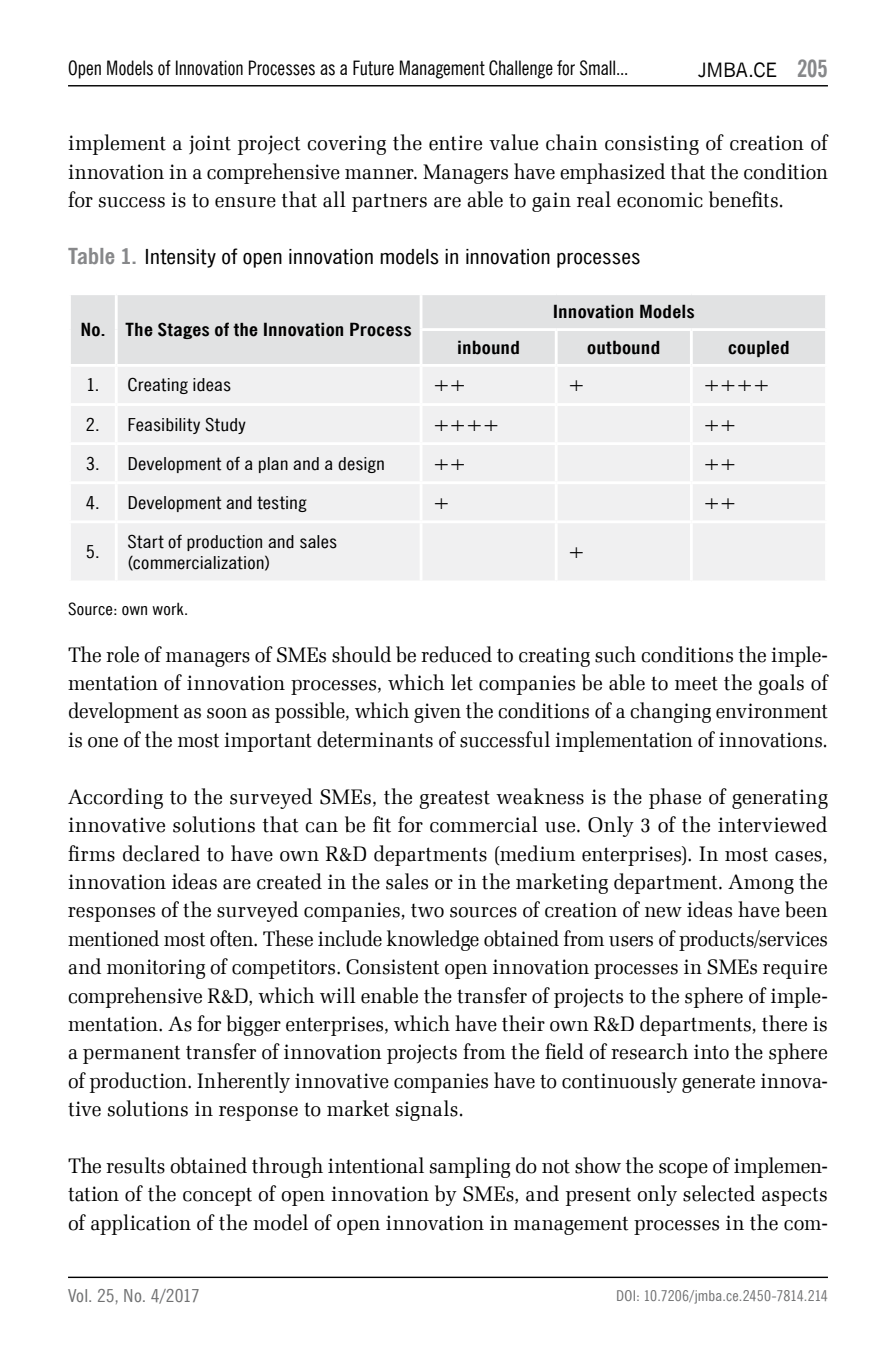
<style>
.page{position:relative;width:896px;height:1361px;background:#fff}
.page>*{position:absolute;margin:0;border:0;box-sizing:border-box;transform-origin:0 0}
.t1{font:21px/28.4px "Zapf Ellipt EU";color:#000;text-align:justify;scale:.96 1}
.t2{font:21px/28.4px "Zapf Ellipt EU";color:#000;text-align:justify;scale:.94 1}
.t3{font:21px/28.4px "Zapf Ellipt EU";color:#000;text-align:justify;scale:.95 1}
.t4{font:21px "News Goth Cn EU";color:#000;scale:1.2 1}
.t5{font:20px "News Goth Cn EU";color:#000}
.t6{font:20px "News Goth EU";letter-spacing:-.01em;color:#000}
.t7{font:18px/21px "News Goth Cn EU";letter-spacing:.005em;color:#000;scale:1.2 1}
.t8{font:700 18px "News Goth Cn EU";letter-spacing:.01em;color:#000;scale:1.2 1}
.t9{font:18px "News Goth Cn EU";letter-spacing:-.005em;color:#707172;scale:1.15 1}
.t10{font:17px "News Goth Cn EU";letter-spacing:.01em;color:#000;scale:1.15 1}
.t11{font:15px "News Goth Cn EU";letter-spacing:.01em;color:#707172;scale:1.1 1}
.s1{font-family:"News Goth Cn EU";font-weight:700;font-size:24px;color:#87888a}
.s2{font-weight:700;font-size:22px;color:#87888a}
</style>
<div class="page">
<hr style="left:68px;top:1276px;width:760px;height:2px;background:#000">
<hr style="left:68px;top:85px;width:760px;height:1px;background:#000">
<div style="left:71px;top:295px;width:754px;height:69px;background:#e1e2e3"></div>
<div style="left:71px;top:367px;width:754px;height:213px;background:#f0f0f1"></div>
<hr style="left:420px;top:328px;width:136px;height:3px;background:#fff">
<hr style="left:556px;top:328px;width:135px;height:3px;background:#fff">
<hr style="left:555px;top:331px;width:2px;height:33px;background:#fff">
<hr style="left:691px;top:328px;width:137px;height:3px;background:#fff">
<hr style="left:690px;top:331px;width:3px;height:33px;background:#fff">
<hr style="left:115px;top:367px;width:3px;height:36px;background:#fff">
<hr style="left:420px;top:367px;width:2px;height:36px;background:#fff">
<hr style="left:555px;top:367px;width:2px;height:36px;background:#fff">
<hr style="left:690px;top:367px;width:3px;height:36px;background:#fff">
<hr style="left:68px;top:403px;width:48px;height:3px;background:#fff">
<hr style="left:116px;top:403px;width:305px;height:3px;background:#fff">
<hr style="left:115px;top:406px;width:3px;height:36px;background:#fff">
<hr style="left:421px;top:403px;width:135px;height:3px;background:#fff">
<hr style="left:420px;top:406px;width:2px;height:36px;background:#fff">
<hr style="left:556px;top:403px;width:135px;height:3px;background:#fff">
<hr style="left:555px;top:406px;width:2px;height:36px;background:#fff">
<hr style="left:691px;top:403px;width:137px;height:3px;background:#fff">
<hr style="left:690px;top:406px;width:3px;height:36px;background:#fff">
<hr style="left:68px;top:442px;width:48px;height:3px;background:#fff">
<hr style="left:116px;top:442px;width:305px;height:3px;background:#fff">
<hr style="left:115px;top:445px;width:3px;height:36px;background:#fff">
<hr style="left:421px;top:442px;width:135px;height:3px;background:#fff">
<hr style="left:420px;top:445px;width:2px;height:36px;background:#fff">
<hr style="left:556px;top:442px;width:135px;height:3px;background:#fff">
<hr style="left:555px;top:445px;width:2px;height:36px;background:#fff">
<hr style="left:691px;top:442px;width:137px;height:3px;background:#fff">
<hr style="left:690px;top:445px;width:3px;height:36px;background:#fff">
<hr style="left:68px;top:481px;width:48px;height:3px;background:#fff">
<hr style="left:116px;top:481px;width:305px;height:3px;background:#fff">
<hr style="left:115px;top:484px;width:3px;height:36px;background:#fff">
<hr style="left:421px;top:481px;width:135px;height:3px;background:#fff">
<hr style="left:420px;top:484px;width:2px;height:36px;background:#fff">
<hr style="left:556px;top:481px;width:135px;height:3px;background:#fff">
<hr style="left:555px;top:484px;width:2px;height:36px;background:#fff">
<hr style="left:691px;top:481px;width:137px;height:3px;background:#fff">
<hr style="left:690px;top:484px;width:3px;height:36px;background:#fff">
<hr style="left:68px;top:520px;width:48px;height:3px;background:#fff">
<hr style="left:116px;top:520px;width:305px;height:3px;background:#fff">
<hr style="left:115px;top:523px;width:3px;height:57px;background:#fff">
<hr style="left:421px;top:520px;width:135px;height:3px;background:#fff">
<hr style="left:420px;top:523px;width:2px;height:57px;background:#fff">
<hr style="left:556px;top:520px;width:135px;height:3px;background:#fff">
<hr style="left:555px;top:523px;width:2px;height:57px;background:#fff">
<hr style="left:691px;top:520px;width:137px;height:3px;background:#fff">
<hr style="left:690px;top:523px;width:3px;height:57px;background:#fff">
<hr style="left:420px;top:295px;width:2px;height:33px;background:#fff">
<hr style="left:420px;top:331px;width:2px;height:33px;background:#fff">
<hr style="left:115px;top:295px;width:3px;height:34px;background:#fff">
<hr style="left:115px;top:329px;width:3px;height:35px;background:#fff">
<p class="t5" style="left:68px;top:56px;width:562px">Open Models of Innovation Processes as a Future Management Challenge for Small...</p>
<p class="t6" style="left:698px;top:58px;width:131px">JMBA.CE <span class="s1">205</span></p>
<p class="t1" style="left:68px;top:129px;width:793px">implement a joint project covering the entire value chain consisting of creation of innovation in a comprehensive manner. Managers have emphasized that the condition for success is to ensure that all partners are able to gain real economic benefits.</p>
<p class="t4" style="left:68px;top:244px;width:478px"><span class="s2">Table 1.</span> Intensity of open innovation models in innovation processes</p>
<p class="t8" style="left:80px;top:318px;width:278px">No. The Stages of the Innovation Process</p>
<p class="t8" style="left:553px;top:301px;width:120px">Innovation Models</p>
<p class="t8" style="left:457px;top:336px;width:54px">inbound</p>
<p class="t8" style="left:587px;top:336px;width:62px">outbound</p>
<p class="t8" style="left:728px;top:336px;width:53px">coupled</p>
<p class="t7" style="left:86px;top:375px;width:122px">1. Creating ideas</p>
<p class="t7" style="left:432px;top:375px;width:30px">++</p>
<p class="t7" style="left:567px;top:375px;width:16px">+</p>
<p class="t7" style="left:702px;top:375px;width:58px">++++</p>
<p class="t7" style="left:86px;top:414px;width:135px">2. Feasibility Study</p>
<p class="t7" style="left:432px;top:414px;width:58px">++++</p>
<p class="t7" style="left:702px;top:414px;width:30px">++</p>
<p class="t7" style="left:86px;top:453px;width:251px">3. Development of a plan and a design</p>
<p class="t7" style="left:432px;top:453px;width:30px">++</p>
<p class="t7" style="left:702px;top:453px;width:30px">++</p>
<p class="t7" style="left:86px;top:492px;width:185px">4. Development and testing</p>
<p class="t7" style="left:432px;top:492px;width:16px">+</p>
<p class="t7" style="left:702px;top:492px;width:30px">++</p>
<p class="t7" style="left:86px;top:542px;width:13px">5.</p>
<p class="t7" style="left:128px;top:531px;width:176px">Start of production and sales (commercialization)</p>
<p class="t7" style="left:567px;top:542px;width:16px">+</p>
<p class="t10" style="left:68px;top:598px;width:106px">Source: own work.</p>
<p class="t2" style="left:68px;top:641px;width:810px">The role of managers of SMEs should be reduced to creating such conditions the imple&shy;mentation of innovation processes, which let companies be able to meet the goals of development as soon as possible, which given the conditions of a changing environment is one of the most important determinants of successful implementation of innovations.</p>
<p class="t1" style="left:68px;top:783px;width:793px">According to the surveyed SMEs, the greatest weakness is the phase of generating innovative solutions that can be fit for commercial use. Only 3 of the interviewed firms declared to have own R&amp;D departments (medium enterprises). In most cases, innovation ideas are created in the sales or in the marketing department. Among the responses of the surveyed companies, two sources of creation of new ideas have been mentioned most often. These include knowledge obtained from users of products/services and monitoring of competitors. Consistent open innovation processes in SMEs require comprehensive R&amp;D, which will enable the transfer of projects to the sphere of imple&shy;mentation. As for bigger enterprises, which have their own R&amp;D departments, there is a permanent transfer of innovation projects from the field of research into the sphere of production. Inherently innovative companies have to continuously generate innova&shy;tive solutions in response to market signals.</p>
<p class="t3" style="left:68px;top:1152px;width:801px">The results obtained through intentional sampling do not show the scope of implemen&shy;tation of the concept of open innovation by SMEs, and present only selected aspects of application of the model of open innovation in management processes in the com-</p>
<p class="t9" style="left:68px;top:1285px;width:116px">Vol. 25, No. 4/2017</p>
<p class="t11" style="left:616px;top:1286px;width:194px">DOI: 10.7206/jmba.ce.2450-7814.214</p>
</div>
